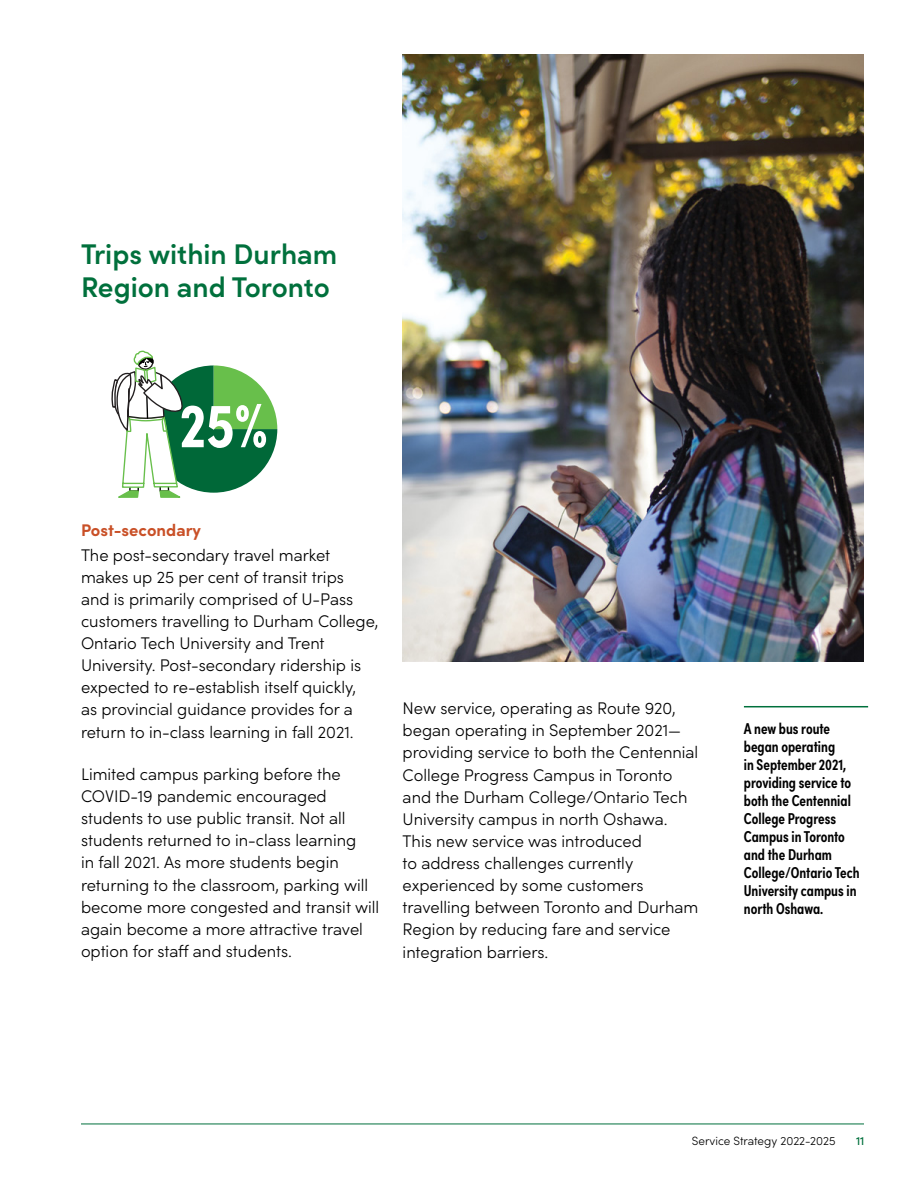
<style>
.page{position:relative;width:918px;height:1188px;background:#fff}
.page>*{position:absolute;margin:0;border:0;box-sizing:border-box;transform-origin:0 0}
.H2-Sub-Head_-_Green{font:600 28.5px/33px "Sofia Pro";color:#00703c}
.BODY_Sophia_Alternat{font:300 16.8px/22.2px "Sofia Pro";color:#000}
.H3-Sub-Head_-_Red{font:700 16.8px "Sofia Pro";color:#c95027}
.t1{font:600 15.75px/18px "Sofia Pro Condensed";color:#000}
.t2{font:300 12px "Sofia Pro";color:#000}
.t3{font:500 12px "Sofia Pro";color:#00703c}
</style>
<div class="page">
<svg style="left:111px;top:351px;width:166px;height:147px"></svg>
<img style="left:403px;top:55px;width:461px;height:607px">
<hr style="left:744px;top:706px;width:124px;height:1px;background:#00703c">
<hr style="left:81px;top:1124px;width:783px;height:1px;background:#00703c">
<h2 class="H2-Sub-Head_-_Green" style="left:81px;top:235px;width:258px">Trips within Durham<br>Region and Toronto</h2>
<h3 class="H3-Sub-Head_-_Red" style="left:81px;top:517px;width:121px">Post-secondary</h3>
<p class="BODY_Sophia_Alternat" style="left:81px;top:543px;width:299px">The post-secondary travel market makes up 25 per cent of transit trips<br>and is primarily comprised of U-Pass customers travelling to Durham College, Ontario Tech University and Trent University. Post-secondary ridership is expected to re-establish itself quickly,<br>as provincial guidance provides for a return to in-class learning in fall 2021.</p>
<p class="BODY_Sophia_Alternat" style="left:81px;top:762px;width:300px">Limited campus parking before the COVID-19 pandemic encouraged students to use public transit. Not all students returned to in-class learning<br>in fall 2021. As more students begin returning to the classroom, parking will become more congested and transit will again become a more attractive travel option for staff and students.</p>
<p class="BODY_Sophia_Alternat" style="left:403px;top:696px;width:297px">New service, operating as Route 920, began operating in September 2021— providing service to both the Centennial College Progress Campus in Toronto and the Durham College/Ontario Tech University campus in north Oshawa.<br>This new service was introduced<br>to address challenges currently experienced by some customers travelling between Toronto and Durham Region by reducing fare and service integration barriers.</p>
<p class="t1" style="left:744px;top:719px;width:117px">A new bus route began operating<br>in September 2021, providing service to both the Centennial<br>College Progress<br>Campus in Toronto and the Durham<br>College/Ontario Tech<br>University campus in north Oshawa.</p>
<p class="t2" style="left:692px;top:1132px;width:145px">Service Strategy 2022-2025</p>
<p class="t3" style="left:856px;top:1132px;width:10px">11</p>
</div>
